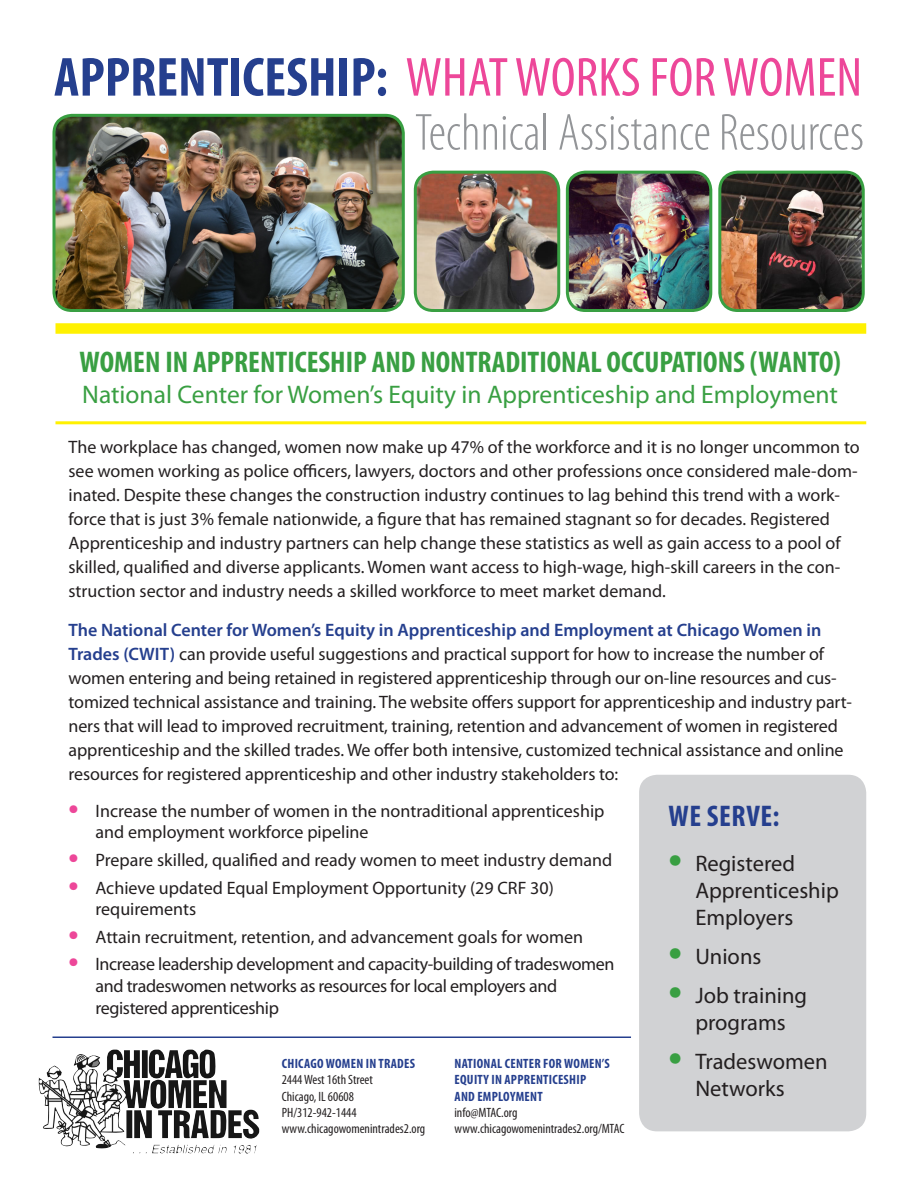
<style>
.page{position:relative;width:918px;height:1188px;background:#fff}
.page>*{position:absolute;margin:0;border:0;box-sizing:border-box;transform-origin:0 0}
.t1{font:condensed 55.5px "Myriad Pro";color:#ed4799}
.t2{font:300 condensed 52.5px "Myriad Pro";color:#939598}
.t3{font:700 condensed 30px "Myriad Pro";color:#399f42}
.t4{font:700 condensed 30px "Myriad Pro";letter-spacing:.02em;color:#253f8e}
.t5{font:25.5px "Myriad Pro";color:#399f42}
.t6{font:22.5px/27px "Myriad Pro";color:#231f20}
.t7{font:18px/24px "Myriad Pro";letter-spacing:-.005em;color:#231f20}
.t8{font:condensed 13.5px "Myriad Pro";color:#231f20}
.t9{font:700 condensed 13.5px/16.2px "Myriad Pro";letter-spacing:.02em;color:#253f8e}
.s1{font-weight:700;color:#253f8e}
.s2{font-weight:600;color:#253f8e}
.s3{font-weight:700;font-size:30px;color:#ed4799}
.s4{font-weight:700;font-size:40.5px;color:#399f42}
</style>
<div class="page">
<img style="left:39px;top:1050px;width:177px;height:83px">
<img style="left:56px;top:115px;width:345px;height:193px">
<div style="left:52px;top:114px;width:353px;height:198px;border:3px solid #399f42;border-radius:18px"></div>
<img style="left:415px;top:172px;width:144px;height:138px">
<div style="left:414px;top:171px;width:146px;height:141px;border:3px solid #399f42;border-radius:18px"></div>
<img style="left:567px;top:172px;width:144px;height:138px">
<div style="left:566px;top:171px;width:146px;height:141px;border:3px solid #399f42;border-radius:18px"></div>
<img style="left:720px;top:172px;width:141px;height:136px">
<div style="left:718px;top:171px;width:147px;height:141px;border:3px solid #399f42;border-radius:18px"></div>
<div style="left:56px;top:323px;width:810px;height:11px;background:#fff101"></div>
<hr style="left:56px;top:421px;width:810px;height:3px;background:#fff101">
<div style="left:639px;top:775px;width:227px;height:356px;background:#d1d2d4;border-radius:18px"></div>
<hr style="left:52px;top:1036px;width:579px;height:2px;background:#253f8e">
<p class="t1" style="left:54px;top:44px;width:810px"><span class="s1">APPRENTICESHIP:</span> WHAT WORKS FOR WOMEN</p>
<p class="t2" style="left:415px;top:101px;width:451px">Technical Assistance Resources</p>
<p class="t3" style="left:79px;top:343px;width:763px">WOMEN IN APPRENTICESHIP AND NONTRADITIONAL OCCUPATIONS (WANTO)</p>
<p class="t5" style="left:82px;top:378px;width:757px">National Center for Women’s Equity in Apprenticeship and Employment</p>
<p class="t7" style="left:69px;top:435px;width:793px">The workplace has changed, women now make up 47% of the workforce and it is no longer uncommon to see women working as police officers, lawyers, doctors and other professions once considered male-dom&shy;inated. Despite these changes the construction industry continues to lag behind this trend with a work&shy;force that is just 3% female nationwide, a figure that has remained stagnant so for decades. Registered Apprenticeship and industry partners can help change these statistics as well as gain access to a pool of skilled, qualified and diverse applicants. Women want access to high-wage, high-skill careers in the con&shy;struction sector and industry needs a skilled workforce to meet market demand.</p>
<p class="t7" style="left:69px;top:618px;width:785px"><span class="s2">The National Center for Women’s Equity in Apprenticeship and Employment at Chicago Women in Trades (CWIT)</span> can provide useful suggestions and practical support for how to increase the number of women entering and being retained in registered apprenticeship through our on-line resources and cus&shy;tomized technical assistance and training. The website offers support for apprenticeship and industry part&shy;ners that will lead to improved recruitment, training, retention and advancement of women in registered apprenticeship and the skilled trades. We offer both intensive, customized technical assistance and online resources for registered apprenticeship and other industry stakeholders to:</p>
<p class="t7" style="left:96px;top:800px;width:510px;line-height:21.6px;text-indent:-27px"><span class="s3">•</span> Increase the number of women in the nontraditional apprenticeship and employment workforce pipeline</p>
<p class="t7" style="left:69px;top:848px;width:545px"><span class="s3">•</span> Prepare skilled, qualified and ready women to meet industry demand</p>
<p class="t7" style="left:96px;top:876px;width:460px;line-height:21.6px;text-indent:-27px"><span class="s3">•</span> Achieve updated Equal Employment Opportunity (29 CRF 30) requirements</p>
<p class="t7" style="left:69px;top:924px;width:516px"><span class="s3">•</span> Attain recruitment, retention, and advancement goals for women</p>
<p class="t7" style="left:96px;top:953px;width:521px;line-height:21.6px;text-indent:-27px"><span class="s3">•</span> Increase leadership development and capacity-building of tradeswomen and tradeswomen networks as resources for local employers and registered apprenticeship</p>
<p class="t4" style="left:669px;top:797px;width:112px">WE SERVE:</p>
<p class="t6" style="left:695px;top:850px;width:145px;text-indent:-27px"><span class="s4">•</span> Registered<br>Apprenticeship<br>Employers</p>
<p class="t6" style="left:668px;top:943px;width:95px"><span class="s4">•</span> Unions</p>
<p class="t6" style="left:668px;top:982px;width:140px;text-align:center"><span class="s4">•</span> Job training programs</p>
<p class="t6" style="left:695px;top:1048px;width:134px;text-indent:-27px"><span class="s4">•</span> Tradeswomen<br>Networks</p>
<p class="t9" style="left:455px;top:1055px;width:157px">NATIONAL CENTER FOR WOMEN’S<br>EQUITY IN APPRENTICESHIP</p>
<p class="t9" style="left:455px;top:1088px;width:90px">AND EMPLOYMENT</p>
<p class="t8" style="left:454px;top:1104px;width:65px">info@MTAC.org</p>
<p class="t8" style="left:454px;top:1120px;width:171px">www.chicagowomenintrades2.org/MTAC</p>
<p class="t9" style="left:282px;top:1055px;width:135px">CHICAGO WOMEN IN TRADES</p>
<p class="t8" style="left:282px;top:1072px;width:93px">2444 West 16th Street</p>
<p class="t8" style="left:282px;top:1088px;width:74px">Chicago, IL 60608</p>
<p class="t8" style="left:282px;top:1104px;width:76px">PH/312-942-1444</p>
<p class="t8" style="left:282px;top:1120px;width:145px">www.chicagowomenintrades2.org</p>
</div>
